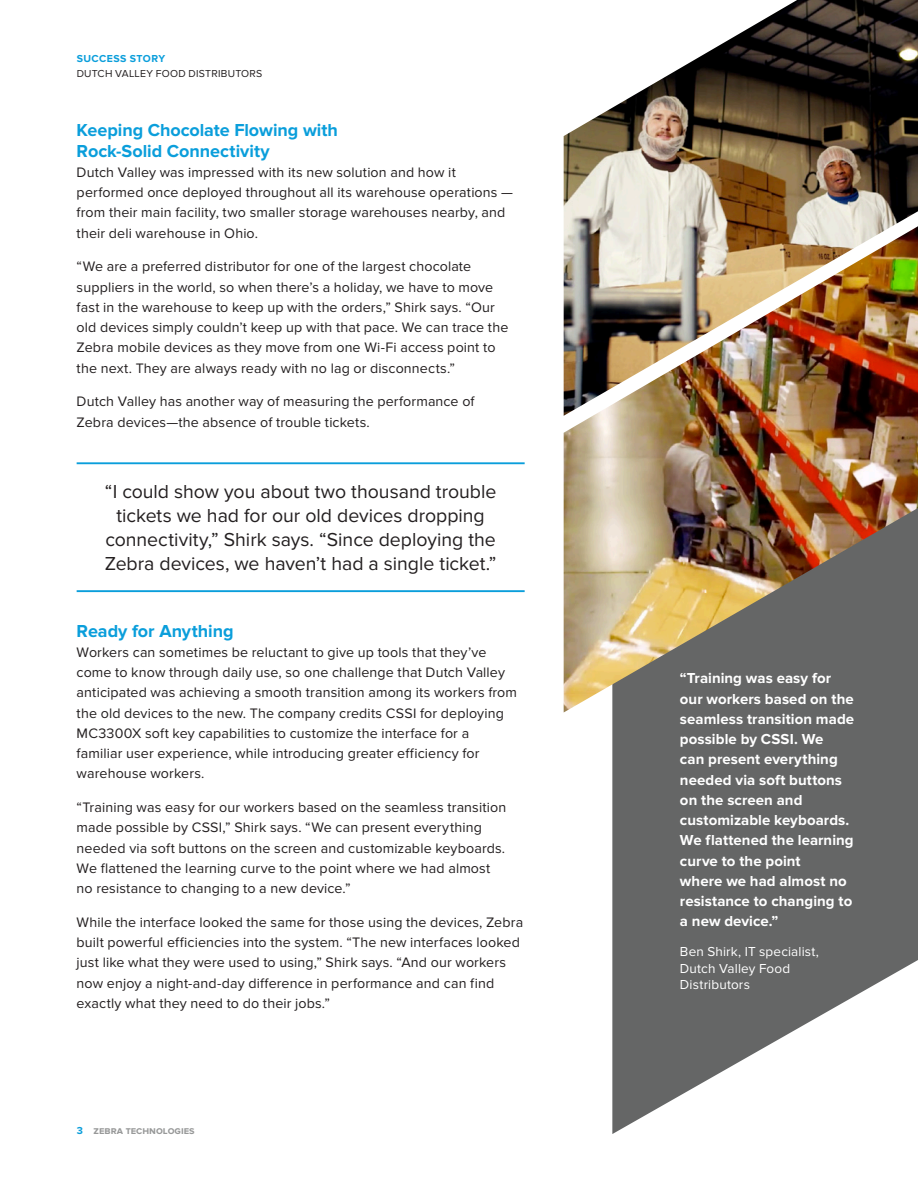
<style>
.page{position:relative;width:918px;height:1188px;background:#fff}
.page>*{position:absolute;margin:0;border:0;box-sizing:border-box;transform-origin:0 0}
.t1{font:19.5px/24px "Proxima Nova";color:#231f20;text-align:center}
.t2{font:700 18px/21px "Proxima Nova";letter-spacing:-.005em;color:#0a9edb}
.t3{font:700 15px/20.2px "Proxima Nova";letter-spacing:.005em;color:#fff}
.t4{font:14.25px/20.2px "Proxima Nova";letter-spacing:.01em;color:#231f20}
.t5{font:13.5px/16.5px "Proxima Nova";letter-spacing:.015em;color:#fff}
.t6{font:10.5px "Proxima Nova";letter-spacing:.025em;color:#231f20}
.t7{font:700 10.5px "Proxima Nova";color:#989999}
.t8{font:700 10.5px "Proxima Nova";letter-spacing:.045em;color:#0a9edb}
.s1{color:#0a9edb}
</style>
<div class="page">
<svg style="left:612px;top:694px;width:306px;height:440px;fill:#656666"></svg>
<img style="left:564px;top:0;width:354px;height:226px">
<hr style="left:77px;top:462px;width:448px;height:2px;background:#0a9edb">
<hr style="left:77px;top:590px;width:448px;height:2px;background:#0a9edb">
<img style="left:564px;top:226px;width:354px;height:468px">
<img style="left:564px;top:694px;width:32px;height:18px">
<p class="t8" style="left:77px;top:53px;width:90px">SUCCESS STORY</p>
<p class="t6" style="left:77px;top:67px;width:187px">DUTCH VALLEY FOOD DISTRIBUTORS</p>
<p class="t2" style="left:77px;top:120px;width:263px">Keeping Chocolate Flowing with<br>Rock-Solid Connectivity</p>
<p class="t4" style="left:77px;top:163px;width:438px">Dutch Valley was impressed with its new solution and how it performed once deployed throughout all its warehouse operations — from their main facility, two smaller storage warehouses nearby, and their deli warehouse in Ohio.</p>
<p class="t4" style="left:77px;top:257px;width:433px">“We are a preferred distributor for one of the largest chocolate suppliers in the world, so when there’s a holiday, we have to move fast in the warehouse to keep up with the orders,” Shirk says. “Our old devices simply couldn’t keep up with that pace. We can trace the Zebra mobile devices as they move from one Wi-Fi access point to the next. They are always ready with no lag or disconnects.”</p>
<p class="t4" style="left:77px;top:392px;width:399px">Dutch Valley has another way of measuring the performance of<br>Zebra devices—the absence of trouble tickets.</p>
<h1 class="t1" style="left:105px;top:480px;width:393px">“I could show you about two thousand trouble tickets we had for our old devices dropping connectivity,” Shirk says. “Since deploying the Zebra devices, we haven’t had a single ticket.”</h1>
<p class="t2" style="left:77px;top:621px;width:158px">Ready for Anything</p>
<p class="t4" style="left:77px;top:643px;width:442px">Workers can sometimes be reluctant to give up tools that they’ve come to know through daily use, so one challenge that Dutch Valley anticipated was achieving a smooth transition among its workers from the old devices to the new. The company credits CSSI for deploying MC3300X soft key capabilities to customize the interface for a familiar user experience, while introducing greater efficiency for warehouse workers.</p>
<p class="t4" style="left:77px;top:798px;width:431px">“Training was easy for our workers based on the seamless transition made possible by CSSI,” Shirk says. “We can present everything needed via soft buttons on the screen and customizable keyboards.<br>We flattened the learning curve to the point where we had almost no resistance to changing to a new device.”</p>
<p class="t4" style="left:77px;top:913px;width:448px">While the interface looked the same for those using the devices, Zebra built powerful efficiencies into the system. “The new interfaces looked just like what they were used to using,” Shirk says. “And our workers now enjoy a night-and-day difference in performance and can find exactly what they need to do their jobs.”</p>
<p class="t7" style="left:77px;top:1124px;width:119px"><span class="s1">3</span> zebra technologies</p>
<p class="t3" style="left:680px;top:669px;width:176px">“Training was easy for our workers based on the seamless transition made possible by CSSI. We<br>can present everything needed via soft buttons on the screen and customizable keyboards.<br>We flattened the learning curve to the point<br>where we had almost no resistance to changing to a new device.”</p>
<p class="t5" style="left:680px;top:944px;width:141px">Ben Shirk, IT specialist,<br>Dutch Valley Food<br>Distributors</p>
</div>
